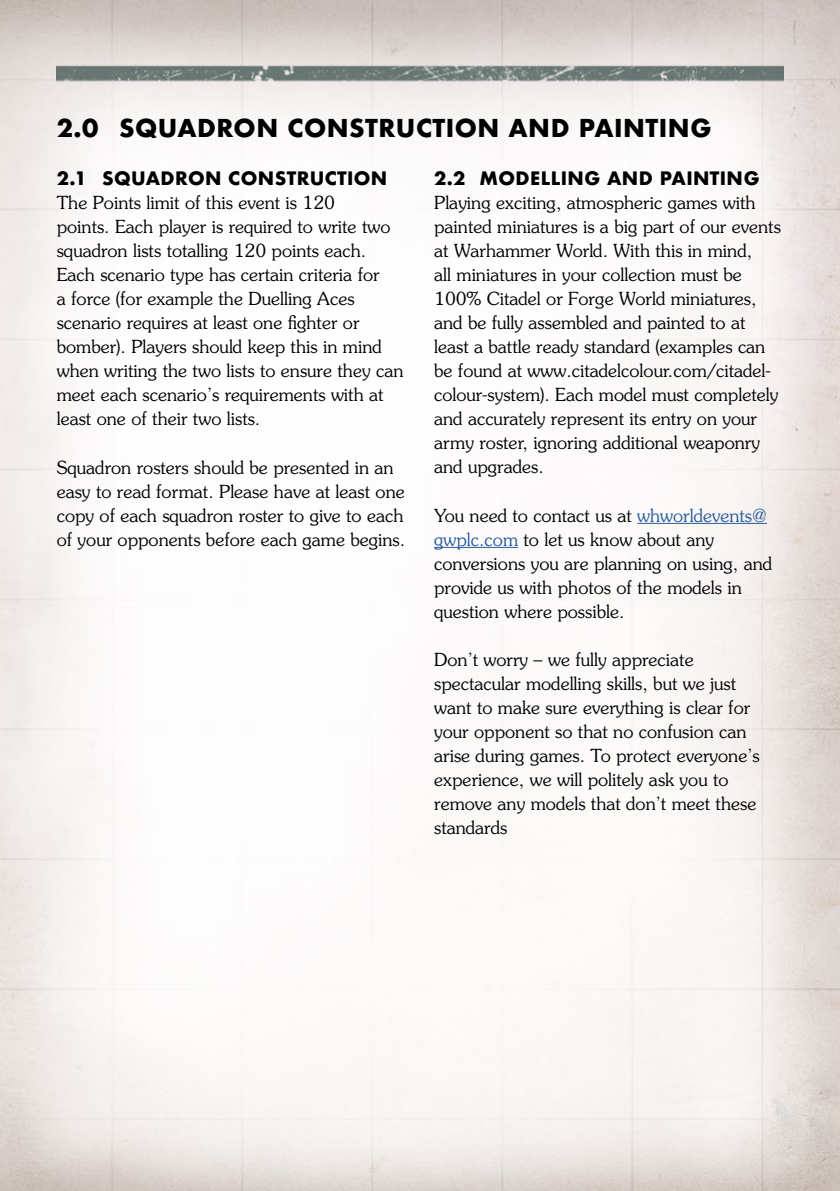
<style>
.page{position:relative;width:840px;height:1191px;background:#fff}
.page>*{position:absolute;margin:0;border:0;box-sizing:border-box;transform-origin:0 0}
.t1{font:700 24px "Futura";letter-spacing:.02em;color:#000}
.t2{font:300 18px/24px "Souvenir Std";color:#000}
.t3{font:700 18px "Futura";letter-spacing:.02em;color:#000}
.s1{color:#275b9b}
</style>
<div class="page">
<img style="left:0;top:0;width:839px;height:1191px">
<img style="left:57px;top:55px;width:725px;height:34px">
<hr style="left:636px;top:523px;width:130px;height:1px;background:#275b9b">
<hr style="left:434px;top:547px;width:84px;height:1px;background:#275b9b">
<h1 class="t1" style="left:57px;top:111px;width:656px">2.0 SQUADRON CONSTRUCTION AND PAINTING</h1>
<p class="t3" style="left:434px;top:166px;width:326px">2.2 MODELLING AND PAINTING</p>
<p class="t2" style="left:434px;top:191px;width:348px">Playing exciting, atmospheric games with painted miniatures is a big part of our events at Warhammer World. With this in mind,<br>all miniatures in your collection must be 100% Citadel or Forge World miniatures, and be fully assembled and painted to at least a battle ready standard (examples can be found at www.citadelcolour.com/citadel&shy;colour-system). Each model must completely and accurately represent its entry on your army roster, ignoring additional weaponry and upgrades.</p>
<p class="t2" style="left:434px;top:503px;width:339px">You need to contact us at <span class="s1">whworldevents@ gwplc.com</span> to let us know about any conversions you are planning on using, and provide us with photos of the models in question where possible.</p>
<p class="t2" style="left:434px;top:647px;width:327px">Don’t worry – we fully appreciate spectacular modelling skills, but we just want to make sure everything is clear for your opponent so that no confusion can arise during games. To protect everyone’s experience, we will politely ask you to remove any models that don’t meet these standards</p>
<p class="t3" style="left:57px;top:166px;width:332px">2.1 SQUADRON CONSTRUCTION</p>
<p class="t2" style="left:57px;top:191px;width:348px">The Points limit of this event is 120<br>points. Each player is required to write two squadron lists totalling 120 points each.<br>Each scenario type has certain criteria for<br>a force (for example the Duelling Aces scenario requires at least one fighter or bomber). Players should keep this in mind when writing the two lists to ensure they can meet each scenario’s requirements with at least one of their two lists.</p>
<p class="t2" style="left:57px;top:455px;width:350px">Squadron rosters should be presented in an easy to read format. Please have at least one copy of each squadron roster to give to each of your opponents before each game begins.</p>
</div>
